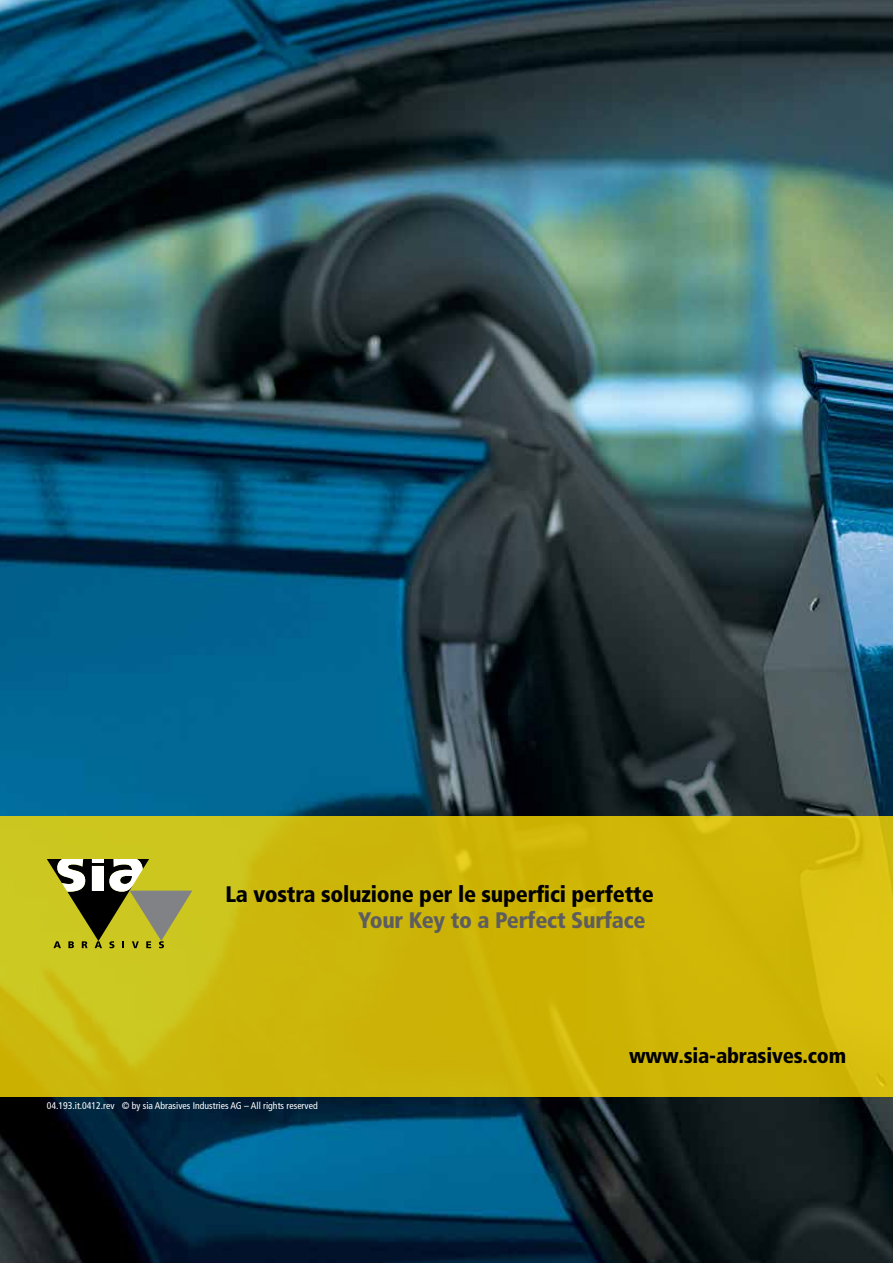
<style>
.page{position:relative;width:893px;height:1263px;background:#fff}
.page>*{position:absolute;margin:0;border:0;box-sizing:border-box;transform-origin:0 0}
.t1{font:900 condensed 22.5px "Frutiger LT Pro";letter-spacing:-.01em;color:#000}
.t2{font:900 condensed 22.5px "Frutiger LT Pro";letter-spacing:-.01em;color:#5d5d60}
.t3{font:900 condensed 21px "Frutiger LT Pro";letter-spacing:-.01em;color:#000}
.t4{font:condensed 9.75px "Frutiger LT Pro";color:#fff}
</style>
<div class="page">
<img style="left:0;top:0;width:893px;height:1263px">
<svg style="left:0;top:816px;width:893px;height:281px;background:#ceb90b"></svg>
<svg style="left:47px;top:859px;width:145px;height:89px;background:#9c9a40"></svg>
<h1 class="t1" style="left:225px;top:881px;width:430px">La vostra soluzione per le superfici perfette</h1>
<h1 class="t2" style="left:358px;top:907px;width:289px">Your Key to a Perfect Surface</h1>
<p class="t4" style="left:47px;top:1100px;width:272px">04.193.it.0412.rev © by sia Abrasives Industries AG – All rights reserved</p>
<h2 class="t3" style="left:629px;top:1043px;width:219px">www.sia-abrasives.com</h2>
</div>
